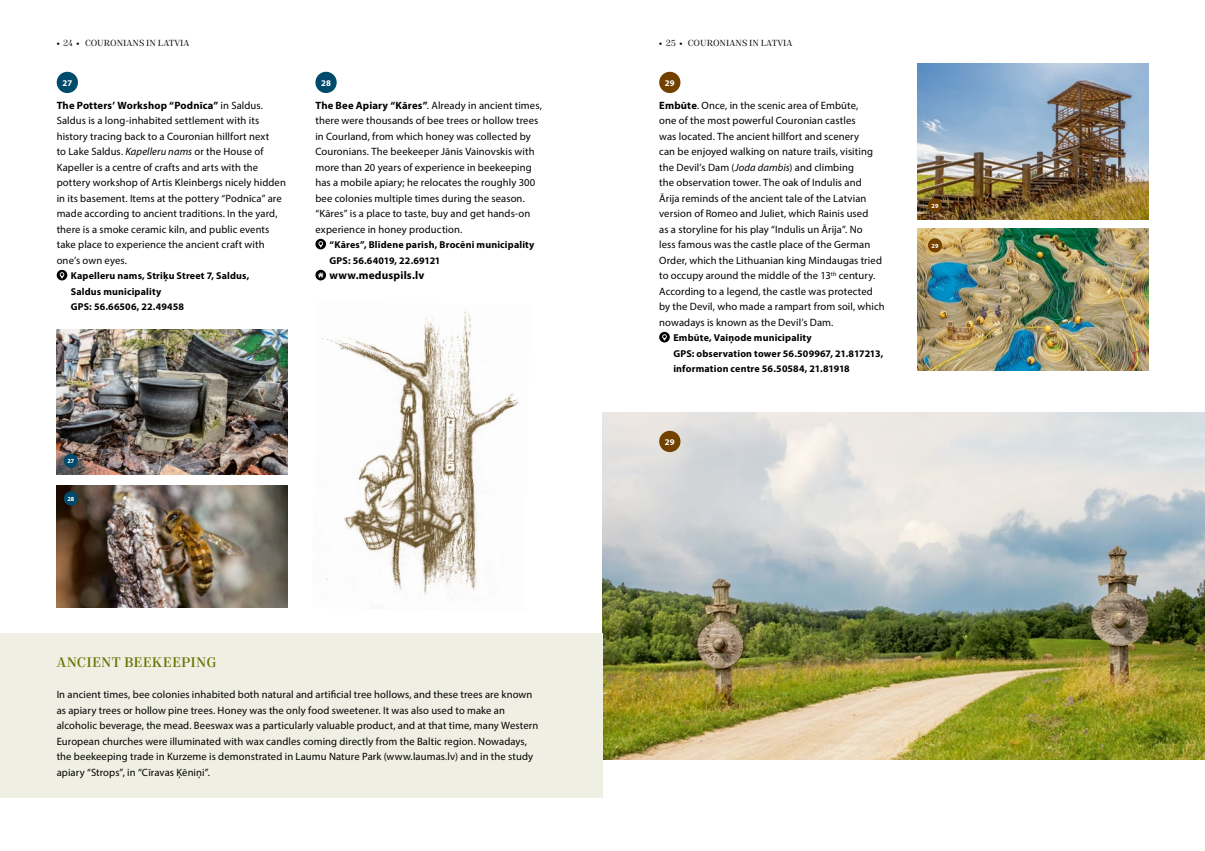
<style>
.page{position:relative;width:1205px;height:851px;background:#fff}
.page>*{position:absolute;margin:0;border:0;box-sizing:border-box;transform-origin:0 0}
.t1{font:600 13.75px "TT Pubs";color:#657300}
.t2{font:700 11.25px "Myriad Pro";letter-spacing:.015em;color:#000}
.t3{font:10.62px/15.5px "Myriad Pro";letter-spacing:.01em;color:#000}
.t4{font:700 10px/15.5px "Myriad Pro";letter-spacing:.015em;color:#000}
.t5{font:500 8.75px "TT Pubs";color:#000}
.t6{font:700 8.75px "Myriad Pro";color:#fff}
.t7{font:700 6.25px "Myriad Pro";color:#fff}
.s1{font-family:"Myriad Pro";font-weight:700}
.s2{font-weight:700}
.s3{font-style:italic}
</style>
<div class="page">
<div style="left:57px;top:72px;width:21px;height:21px;background:#004b6c;border-radius:50%"></div>
<svg style="left:57px;top:270px;width:10px;height:10px"></svg>
<img style="left:57px;top:485px;width:230px;height:122px">
<div style="left:659px;top:72px;width:21px;height:21px;background:#724100;border-radius:50%"></div>
<svg style="left:659px;top:332px;width:11px;height:10px"></svg>
<div style="left:315px;top:72px;width:22px;height:21px;background:#004b6c;border-radius:50%"></div>
<svg style="left:315px;top:239px;width:11px;height:10px"></svg>
<svg style="left:315px;top:270px;width:11px;height:10px"></svg>
<img style="left:57px;top:329px;width:230px;height:145px">
<img style="left:602px;top:412px;width:603px;height:347px">
<div style="left:0;top:633px;width:602px;height:164px;background:#f0efe3"></div>
<img style="left:314px;top:309px;width:205px;height:300px">
<img style="left:918px;top:64px;width:230px;height:155px">
<img style="left:918px;top:229px;width:230px;height:141px">
<div style="left:659px;top:431px;width:21px;height:21px;background:#724100;border-radius:50%"></div>
<div style="left:64px;top:453px;width:14px;height:15px;background:#004b6c;border-radius:50%"></div>
<div style="left:64px;top:491px;width:14px;height:14px;background:#004b6c;border-radius:50%"></div>
<div style="left:928px;top:198px;width:14px;height:14px;background:#724100;border-radius:50%"></div>
<div style="left:928px;top:238px;width:14px;height:14px;background:#724100;border-radius:50%"></div>
<p class="t5" style="left:57px;top:37px;width:129px"><span class="s1">•</span> 24 <span class="s1">•</span> COURONIANS IN LATVIA</p>
<p class="t5" style="left:659px;top:37px;width:130px"><span class="s1">•</span> 25 <span class="s1">•</span> COURONIANS IN LATVIA</p>
<p class="t6" style="left:62px;top:77px;width:11px">27</p>
<p class="t3" style="left:57px;top:97px;width:231px"><span class="s2">The Potters’ Workshop “Podnīca”</span> in Saldus.<br>Saldus is a long-inhabited settlement with its history tracing back to a Couronian hillfort next<br>to Lake Saldus. <span class="s3">Kapelleru nams</span> or the House of Kapeller is a centre of crafts and arts with the pottery workshop of Artis Kleinbergs nicely hidden in its basement. Items at the pottery “Podnīca” are made according to ancient traditions. In the yard, there is a smoke ceramic kiln, and public events take place to experience the ancient craft with one’s own eyes.</p>
<p class="t4" style="left:71px;top:268px;width:180px">Kapelleru nams, Striķu Street 7, Saldus,<br>Saldus municipality<br>GPS: 56.66506, 22.49458</p>
<p class="t6" style="left:321px;top:77px;width:11px">28</p>
<p class="t3" style="left:315px;top:97px;width:228px"><span class="s2">The Bee Apiary “Kāres”</span>. Already in ancient times, there were thousands of bee trees or hollow trees in Courland, from which honey was collected by Couronians. The beekeeper Jānis Vainovskis with more than 20 years of experience in beekeeping has a mobile apiary; he relocates the roughly 300 bee colonies multiple times during the season. “Kāres” is a place to taste, buy and get hands-on experience in honey production.</p>
<p class="t4" style="left:330px;top:237px;width:206px">“Kāres”, Blīdene parish, Brocēni municipality<br>GPS: 56.64019, 22.69121</p>
<p class="t2" style="left:330px;top:268px;width:96px">www.meduspils.lv</p>
<p class="t6" style="left:665px;top:77px;width:11px">29</p>
<p class="t3" style="left:659px;top:97px;width:227px"><span class="s2">Embūte</span>. Once, in the scenic area of Embūte,<br>one of the most powerful Couronian castles<br>was located. The ancient hillfort and scenery<br>can be enjoyed walking on nature trails, visiting the Devil’s Dam (<span class="s3">Joda dambis</span>) and climbing<br>the observation tower. The oak of Indulis and<br>Ārija reminds of the ancient tale of the Latvian version of Romeo and Juliet, which Rainis used<br>as a storyline for his play “Indulis un Ārija”. No<br>less famous was the castle place of the German Order, which the Lithuanian king Mindaugas tried to occupy around the middle of the 13<sup>th</sup> century.<br>According to a legend, the castle was protected by the Devil, who made a rampart from soil, which nowadays is known as the Devil’s Dam.</p>
<p class="t4" style="left:673px;top:330px;width:211px">Embūte, Vaiņode municipality<br>GPS: observation tower 56.509967, 21.817213, information centre 56.50584, 21.81918</p>
<p class="t7" style="left:67px;top:457px;width:8px">27</p>
<p class="t7" style="left:67px;top:494px;width:8px">28</p>
<p class="t6" style="left:665px;top:436px;width:11px">29</p>
<p class="t7" style="left:931px;top:201px;width:8px">29</p>
<p class="t7" style="left:931px;top:241px;width:8px">29</p>
<p class="t1" style="left:57px;top:653px;width:161px">ANCIENT BEEKEEPING</p>
<p class="t3" style="left:57px;top:686px;width:483px">In ancient times, bee colonies inhabited both natural and artificial tree hollows, and these trees are known as apiary trees or hollow pine trees. Honey was the only food sweetener. It was also used to make an alcoholic beverage, the mead. Beeswax was a particularly valuable product, and at that time, many Western European churches were illuminated with wax candles coming directly from the Baltic region. Nowadays, the beekeeping trade in Kurzeme is demonstrated in Laumu Nature Park (www.laumas.lv) and in the study apiary “Strops”, in “Cīravas Ķēniņi”.</p>
</div>
